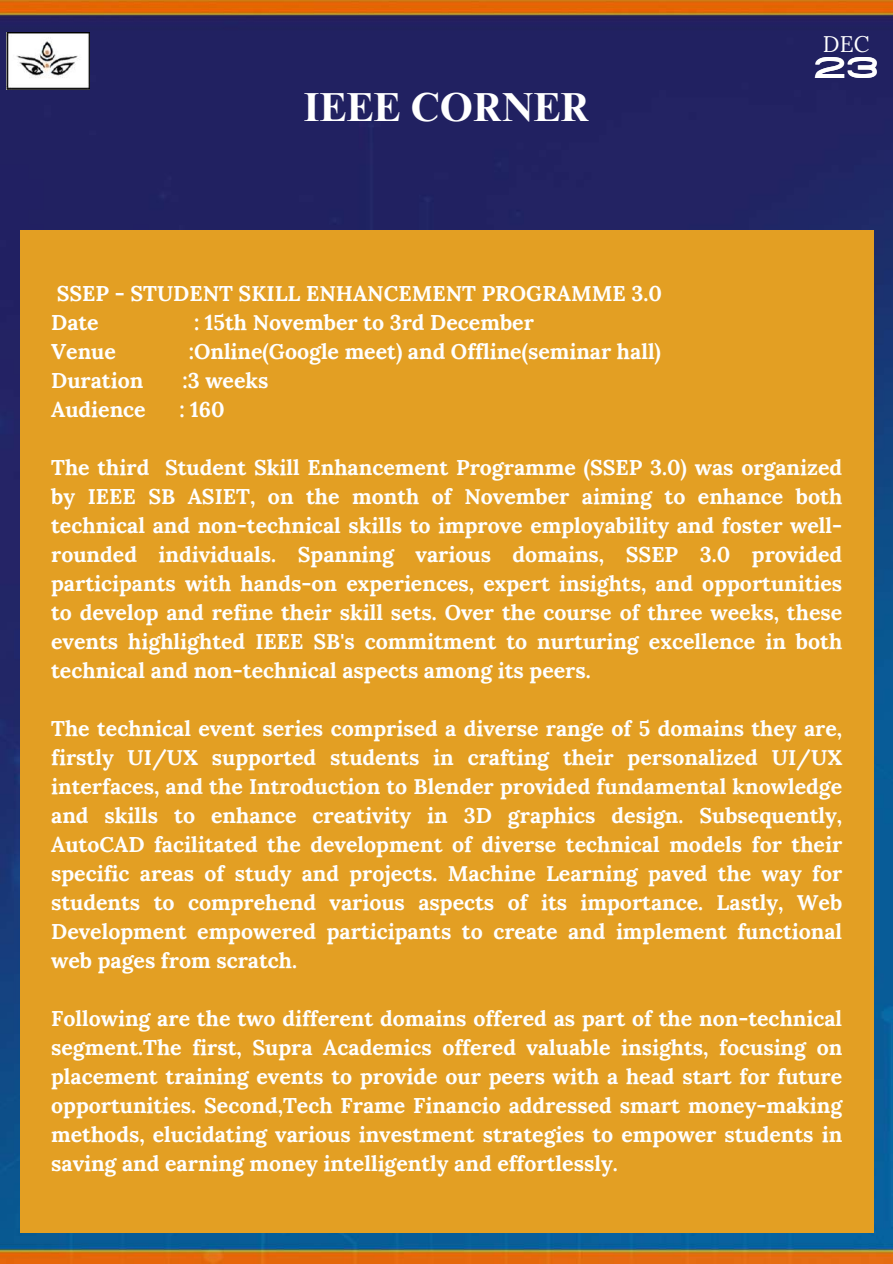
<style>
.page{position:relative;width:893px;height:1264px;background:#fff}
.page>*{position:absolute;margin:0;border:0;box-sizing:border-box;transform-origin:0 0}
.t1{font:700 40.5px "Times NRMT Pro";color:#fff}
.t2{font:30px "High Cruiser";color:#fff}
.t3{font:22.5px "Lora";color:#fff}
.t4{font:700 21.3px/29px "Lora";color:#fff;text-align:justify}
</style>
<div class="page">
<img style="left:0;top:0;width:892px;height:1263px">
<img style="left:6px;top:32px;width:84px;height:57px">
<div style="left:20px;top:230px;width:853px;height:1002px;background:#e39f23"></div>
<p class="t3" style="left:822px;top:30px;width:48px">DEC</p>
<h1 class="t1" style="left:304px;top:92px;width:287px">IEEE CORNER</h1>
<p class="t4" style="left:51px;top:279px;width:612px">SSEP - STUDENT SKILL ENHANCEMENT PROGRAMME 3.0<br>Date</p>
<p class="t4" style="left:194px;top:308px;width:341px">: 15th November to 3rd December</p>
<p class="t4" style="left:51px;top:337px;width:66px">Venue</p>
<p class="t4" style="left:189px;top:337px;width:473px">:Online(Google meet) and Offline(seminar hall)</p>
<p class="t4" style="left:51px;top:366px;width:94px">Duration</p>
<p class="t4" style="left:182px;top:366px;width:87px">:3 weeks</p>
<p class="t4" style="left:51px;top:395px;width:96px">Audience</p>
<p class="t4" style="left:179px;top:395px;width:47px">: 160</p>
<h2 class="t2" style="left:813px;top:51px;width:66px">23</h2>
<p class="t4" style="left:51px;top:453px;width:792px">The third Student Skill Enhancement Programme (SSEP 3.0) was organized by IEEE SB ASIET, on the month of November aiming to enhance both technical and non-technical skills to improve employability and foster well&shy;rounded individuals. Spanning various domains, SSEP 3.0 provided participants with hands-on experiences, expert insights, and opportunities to develop and refine their skill sets. Over the course of three weeks, these events highlighted IEEE SB's commitment to nurturing excellence in both technical and non-technical aspects among its peers.</p>
<p class="t4" style="left:51px;top:714px;width:792px">The technical event series comprised a diverse range of 5 domains they are, firstly UI/UX supported students in crafting their personalized UI/UX interfaces, and the Introduction to Blender provided fundamental knowledge and skills to enhance creativity in 3D graphics design. Subsequently, AutoCAD facilitated the development of diverse technical models for their specific areas of study and projects. Machine Learning paved the way for students to comprehend various aspects of its importance. Lastly, Web Development empowered participants to create and implement functional web pages from scratch.</p>
<p class="t4" style="left:51px;top:1003px;width:792px">Following are the two different domains offered as part of the non-technical segment.The first, Supra Academics offered valuable insights, focusing on placement training events to provide our peers with a head start for future opportunities. Second,Tech Frame Financio addressed smart money-making methods, elucidating various investment strategies to empower students in saving and earning money intelligently and effortlessly.</p>
</div>
